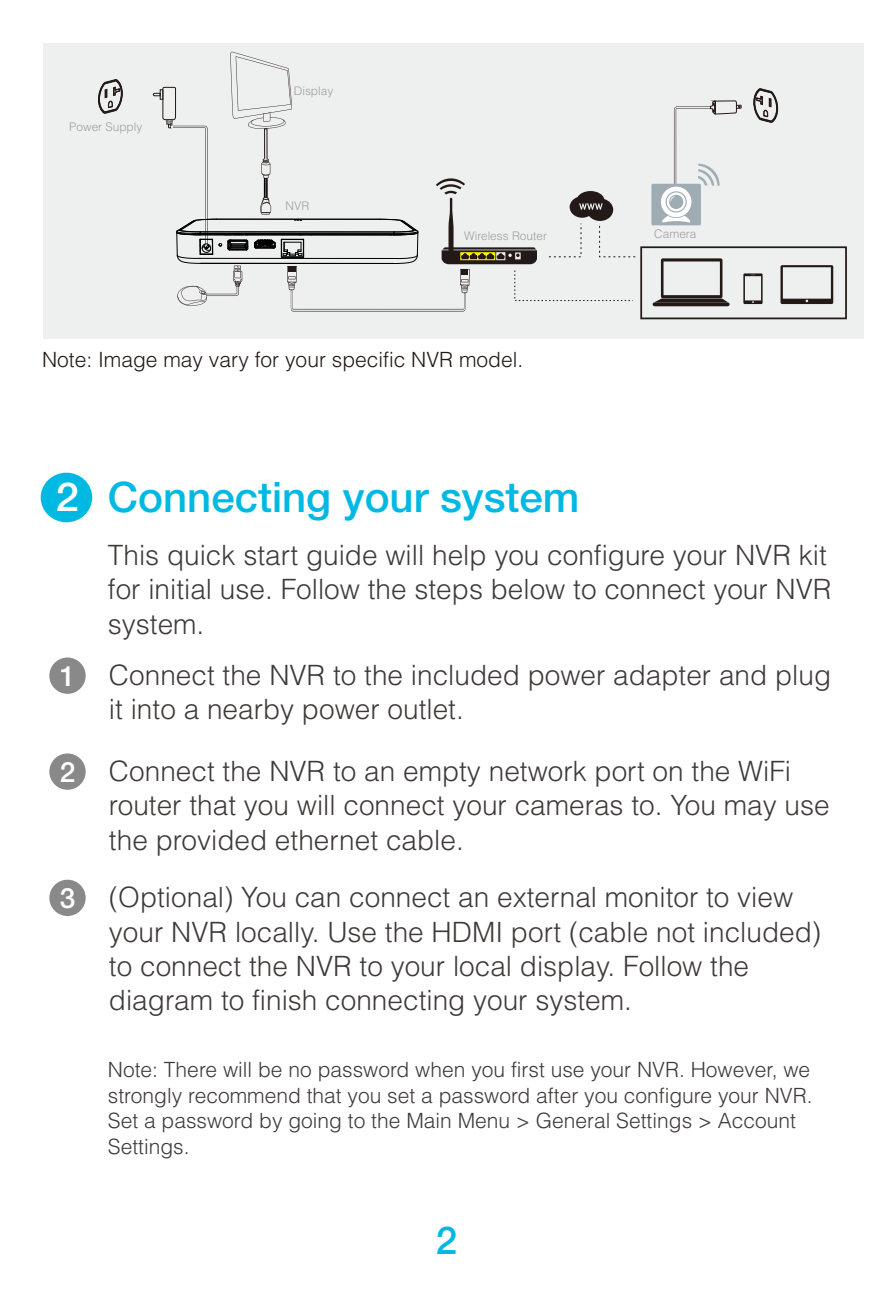
<style>
.page{position:relative;width:893px;height:1290px;background:#fff}
.page>*{position:absolute;margin:0;border:0;box-sizing:border-box;transform-origin:0 0}
.t1{font:500 42px "Helvetica 65";color:#00b9e2}
.t2{font:500 38.5px "Helvetica 65";color:#00b9e2}
.t3{font:300 28px/34.3px "Helvetica";color:#3e3a39}
.t4{font:500 28px "Helvetica 65";color:#fff}
.t5{font:300 21px/25.9px "Helvetica";color:#3e3a39}
.t6{font:300 21px "Helvetica";color:#231916}
.t7{font:300 11.9px "Helvetica";color:#9f9fa0}
.s1{font-size:39.9px;color:#fff}
</style>
<div class="page">
<div style="left:44px;top:43px;width:820px;height:295px;background:#eeefef"></div>
<hr style="left:653px;top:302px;width:77px;height:4px;background:#231916;border-radius:2px">
<div style="left:640px;top:246px;width:207px;height:73px;border:2px solid #231916"></div>
<div style="left:651px;top:184px;width:50px;height:41px;background:#9facb4;border-radius:2px"></div>
<svg style="left:98px;top:79px;width:25px;height:35px"></svg>
<svg style="left:153px;top:52px;width:483px;height:259px"></svg>
<svg style="left:654px;top:88px;width:179px;height:216px"></svg>
<div style="left:41px;top:473px;width:51px;height:49px;background:#00b9e2;border-radius:50%"></div>
<div style="left:49px;top:657px;width:37px;height:37px;background:#898989;border-radius:50%"></div>
<div style="left:49px;top:753px;width:37px;height:37px;background:#898989;border-radius:50%"></div>
<div style="left:49px;top:880px;width:37px;height:36px;background:#898989;border-radius:50%"></div>
<p class="t7" style="left:69px;top:122px;width:75px">Power Supply</p>
<p class="t7" style="left:294px;top:86px;width:41px">Display</p>
<p class="t7" style="left:286px;top:202px;width:25px">NVR</p>
<p class="t7" style="left:464px;top:231px;width:84px">Wireless Router</p>
<p class="t6" style="left:42px;top:352px;width:483px">Note: Image may vary for your specific NVR model.</p>
<h1 class="t1" style="left:56px;top:482px;width:525px"><span class="s1">2</span> Connecting your system</h1>
<p class="t7" style="left:654px;top:229px;width:44px">Camera</p>
<p class="t3" style="left:108px;top:540px;width:725px">This quick start guide will help you configure your NVR kit for initial use. Follow the steps below to connect your NVR system.</p>
<p class="t4" style="left:60px;top:666px;width:17px">1</p>
<p class="t3" style="left:109px;top:660px;width:724px">Connect the NVR to the included power adapter and plug it into a nearby power outlet.</p>
<p class="t4" style="left:60px;top:761px;width:17px">2</p>
<p class="t3" style="left:109px;top:756px;width:722px">Connect the NVR to an empty network port on the WiFi router that you will connect your cameras to. You may use the provided ethernet cable.</p>
<p class="t4" style="left:60px;top:888px;width:17px">3</p>
<p class="t3" style="left:109px;top:883px;width:714px">(Optional) You can connect an external monitor to view your NVR locally. Use the HDMI port (cable not included) to connect the NVR to your local display. Follow the diagram to finish connecting your system.</p>
<p class="t5" style="left:108px;top:1058px;width:706px">Note: There will be no password when you first use your NVR. However, we strongly recommend that you set a password after you configure your NVR.<br>Set a password by going to the Main Menu &gt; General Settings &gt; Account Settings.</p>
<h2 class="t2" style="left:436px;top:1227px;width:23px">2</h2>
</div>
